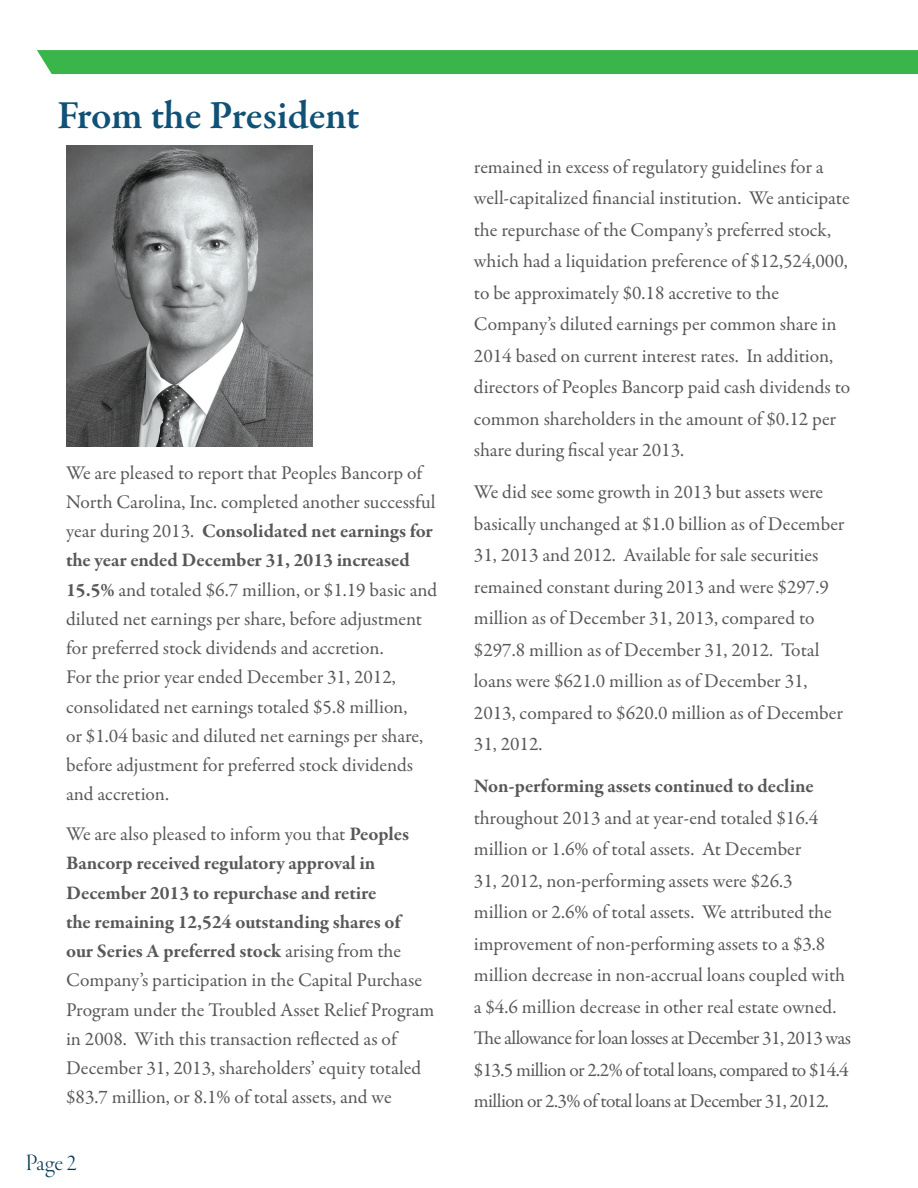
<style>
.page{position:relative;width:918px;height:1188px;background:#fff}
.page>*{position:absolute;margin:0;border:0;box-sizing:border-box;transform-origin:0 0}
.PAGE_HEAD{font:600 40.5px "Garamond Premr Pro";letter-spacing:-.005em;color:#105175}
.Page_NUmber_-Left{font:24px "Garamond Premr Pro Lt Disp";color:#053651}
.President_Message{font:19.5px/31.5px "Garamond Premr Pro";color:#57585a}
.s1{font-weight:700}
</style>
<div class="page">
<div style="left:37px;top:50px;width:881px;height:24px;background:#3ab54a"></div>
<img style="left:66px;top:146px;width:246px;height:300px">
<p class="PAGE_HEAD" style="left:57px;top:91px;width:304px">From the President</p>
<p class="President_Message" style="left:66px;top:458px;width:373px;line-height:29.2px">We are pleased to report that Peoples Bancorp of North Carolina, Inc. completed another successful year during 2013. <span class="s1">Consolidated net earnings for the year ended December 31, 2013 increased 15.5%</span> and totaled $6.7 million, or $1.19 basic and diluted net earnings per share, before adjustment for preferred stock dividends and accretion.<br>For the prior year ended December 31, 2012, consolidated net earnings totaled $5.8 million,<br>or $1.04 basic and diluted net earnings per share, before adjustment for preferred stock dividends and accretion.</p>
<p class="President_Message" style="left:66px;top:820px;width:370px;line-height:29.2px">We are also pleased to inform you that <span class="s1">Peoples Bancorp received regulatory approval in December 2013 to repurchase and retire<br>the remaining 12,524 outstanding shares of<br>our Series A preferred stock</span> arising from the Company’s participation in the Capital Purchase Program under the Troubled Asset Relief Program in 2008. With this transaction reflected as of December 31, 2013, shareholders’ equity totaled $83.7 million, or 8.1% of total assets, and we</p>
<p class="Page_NUmber_-Left" style="left:26px;top:1150px;width:53px">Page 2</p>
<p class="President_Message" style="left:474px;top:151px;width:378px">remained in excess of regulatory guidelines for a well-capitalized financial institution. We anticipate the repurchase of the Company’s preferred stock, which had a liquidation preference of $12,524,000, to be approximately $0.18 accretive to the Company’s diluted earnings per common share in 2014 based on current interest rates. In addition, directors of Peoples Bancorp paid cash dividends to common shareholders in the amount of $0.12 per share during fiscal year 2013.</p>
<p class="President_Message" style="left:474px;top:477px;width:372px">We did see some growth in 2013 but assets were basically unchanged at $1.0 billion as of December 31, 2013 and 2012. Available for sale securities remained constant during 2013 and were $297.9 million as of December 31, 2013, compared to $297.8 million as of December 31, 2012. Total loans were $621.0 million as of December 31, 2013, compared to $620.0 million as of December 31, 2012.</p>
<p class="President_Message" style="left:474px;top:771px;width:379px"><span class="s1">Non-performing assets continued to decline </span>throughout 2013 and at year-end totaled $16.4 million or 1.6% of total assets. At December<br>31, 2012, non-performing assets were $26.3 million or 2.6% of total assets. We attributed the improvement of non-performing assets to a $3.8 million decrease in non-accrual loans coupled with a $4.6 million decrease in other real estate owned.<br>The allowance for loan losses at December 31, 2013 was $13.5 million or 2.2% of total loans, compared to $14.4 million or 2.3% of total loans at December 31, 2012.</p>
</div>
